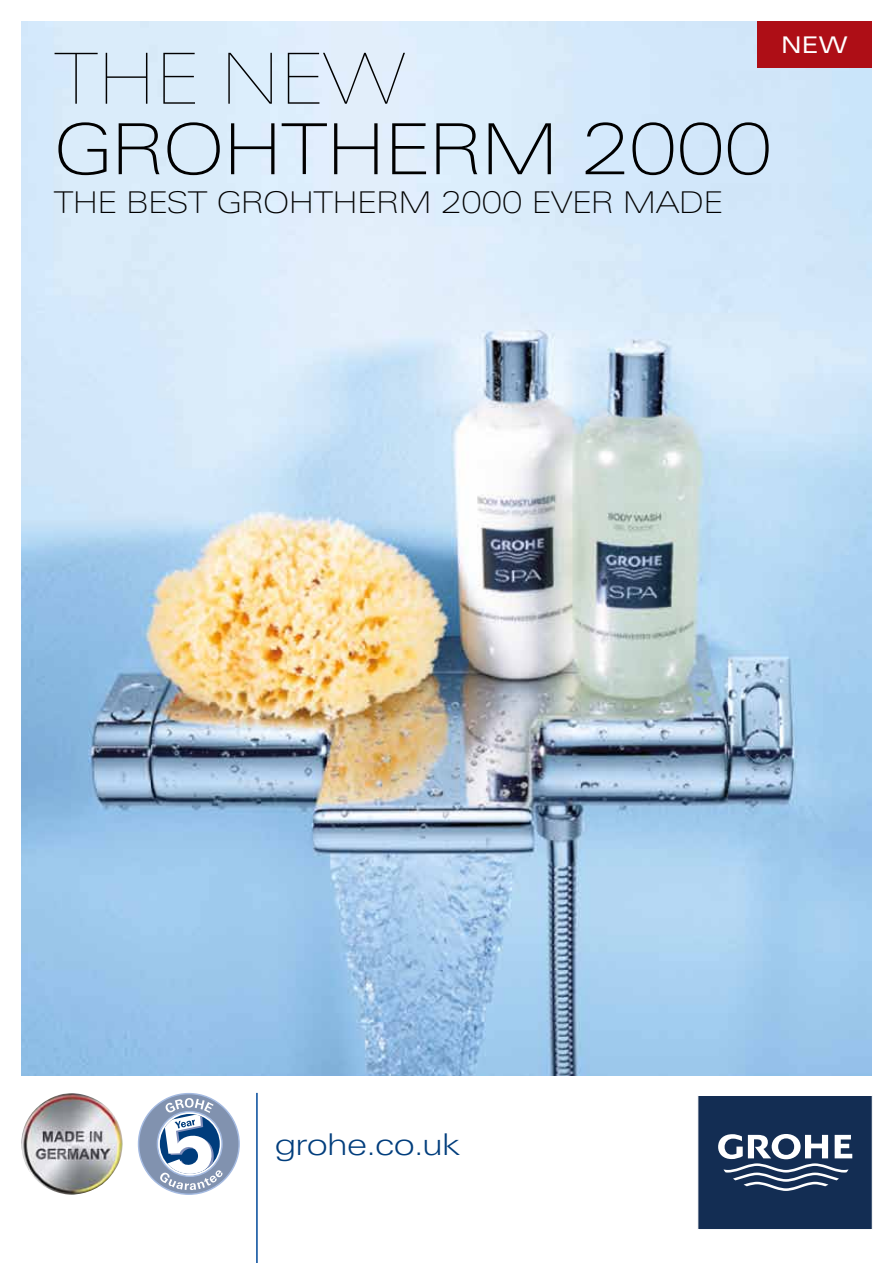
<style>
.page{position:relative;width:893px;height:1263px;background:#fff}
.page>*{position:absolute;margin:0;border:0;box-sizing:border-box;transform-origin:0 0}
.t1{font:100 70.5px "LT Univers Extd";letter-spacing:-.02em;color:#000}
.t2{font:70.5px "LT Univers Extd Ult Lt";letter-spacing:-.02em;color:#000}
.t3{font:100 30px "LT Univers Extd";letter-spacing:-.02em;color:#000}
.t4{font:300 30px "LT Univers Extd";letter-spacing:-.025em;color:#003d7c}
.t5{font:22.95px "LT Univers Extd";color:#fff}
</style>
<div class="page">
<hr style="left:256px;top:1093px;width:2px;height:170px;background:#00489a">
<svg style="left:138px;top:1093px;width:102px;height:102px"></svg>
<img style="left:21px;top:1093px;width:102px;height:102px">
<img style="left:21px;top:21px;width:851px;height:1055px">
<div style="left:757px;top:21px;width:115px;height:47px;background:#ae0e16"></div>
<div style="left:697px;top:1095px;width:176px;height:135px;background:#132d53;border:1px solid #fff"></div>
<svg style="left:718px;top:1134px;width:134px;height:57px"></svg>
<h1 class="t2" style="left:54px;top:39px;width:354px">THE NEW</h1>
<h1 class="t1" style="left:54px;top:109px;width:720px">GROHTHERM 2000</h1>
<p class="t3" style="left:54px;top:185px;width:670px">THE BEST GROHTHERM 2000 EVER MADE</p>
<p class="t5" style="left:781px;top:31px;width:68px">NEW</p>
<p class="t4" style="left:275px;top:1127px;width:187px">grohe.co.uk</p>
</div>
